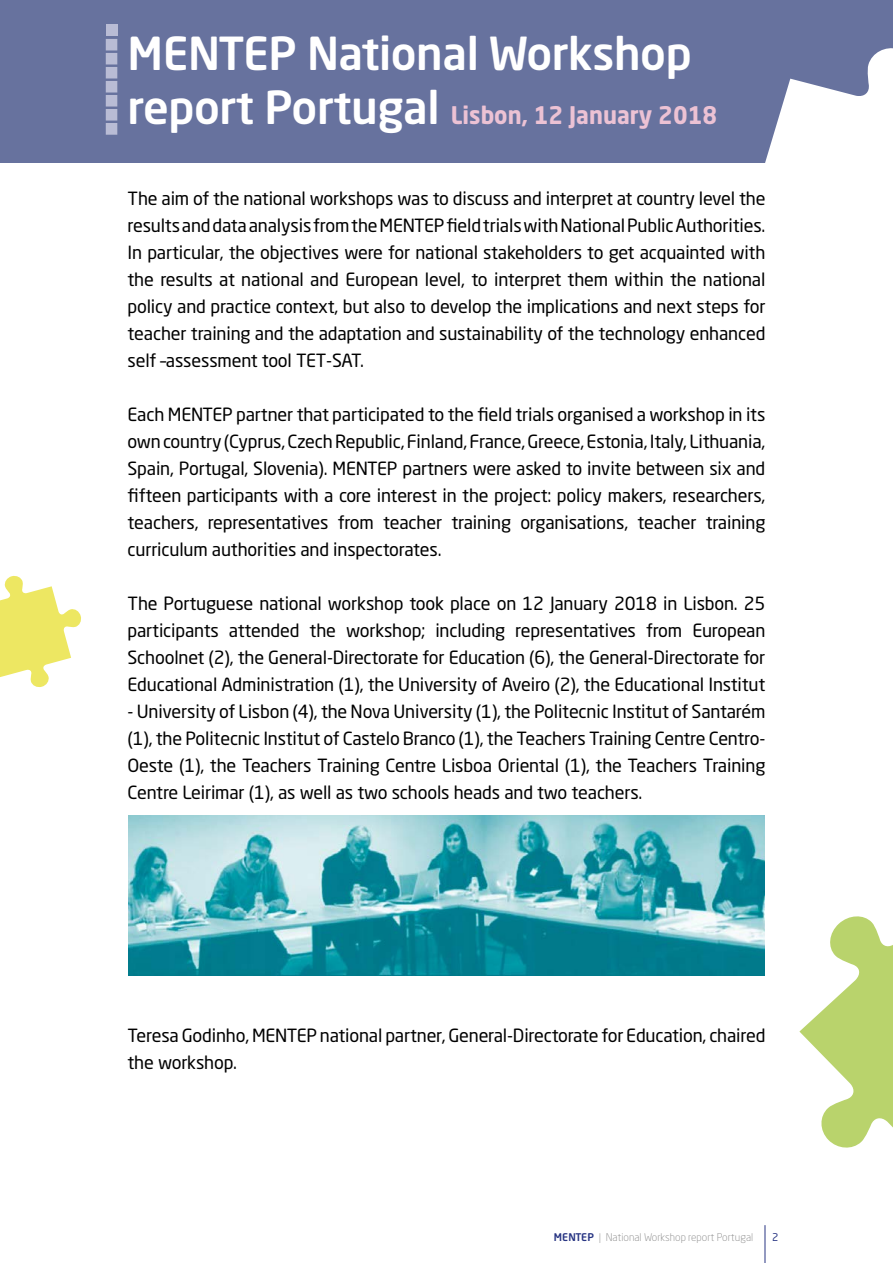
<style>
.page{position:relative;width:893px;height:1263px;background:#fff}
.page>*{position:absolute;margin:0;border:0;box-sizing:border-box;transform-origin:0 0}
.t1{font:500 45px "Neo Sans Std";letter-spacing:-.01em;color:#fff}
.t2{font:700 24px "Neo Sans Std";color:#ecc2d4;scale:.95 1}
.t3{font:18px/27px "Neo Sans Std";letter-spacing:-.01em;color:#000;text-align:justify}
.t4{font:300 10.5px "Neo Sans Std";color:#878787}
.t5{font:10.5px "Neo Sans Std";color:#283583}
.s1{font-weight:500;font-size:45px;color:#fff}
.s2{font-weight:500;color:#283583}
</style>
<div class="page">
<hr style="left:765px;top:1225px;width:1px;height:38px;background:#283583">
<div style="left:0;top:0;width:893px;height:162px;background:#67729e"></div>
<svg style="left:732px;top:48px;width:161px;height:115px"></svg>
<svg style="left:799px;top:916px;width:94px;height:232px"></svg>
<svg style="left:0;top:575px;width:81px;height:112px"></svg>
<svg style="left:106px;top:24px;width:11px;height:111px"></svg>
<img style="left:129px;top:815px;width:636px;height:160px">
<h1 class="t1" style="left:128px;top:25px;width:566px">MENTEP National Workshop</h1>
<h2 class="t2" style="left:128px;top:99px;width:622px"><span class="s1">report Portugal</span> Lisbon, 12 January 2018</h2>
<p class="t3" style="left:128px;top:184px;width:639px">The aim of the national workshops was to discuss and interpret at country level the results and data analysis from the MENTEP field trials with National Public Authorities.<br>In particular, the objectives were for national stakeholders to get acquainted with the results at national and European level, to interpret them within the national policy and practice context, but also to develop the implications and next steps for teacher training and the adaptation and sustainability of the technology enhanced self –assessment tool TET-SAT.</p>
<p class="t3" style="left:128px;top:400px;width:639px">Each MENTEP partner that participated to the field trials organised a workshop in its own country (Cyprus, Czech Republic, Finland, France, Greece, Estonia, Italy, Lithuania, Spain, Portugal, Slovenia). MENTEP partners were asked to invite between six and fifteen participants with a core interest in the project: policy makers, researchers, teachers, representatives from teacher training organisations, teacher training curriculum authorities and inspectorates.</p>
<p class="t3" style="left:128px;top:589px;width:639px">The Portuguese national workshop took place on 12 January 2018 in Lisbon. 25 participants attended the workshop; including representatives from European Schoolnet (2), the General-Directorate for Education (6), the General-Directorate for Educational Administration (1), the University of Aveiro (2), the Educational Institut</p>
<p class="t3" style="left:128px;top:697px;width:639px">- University of Lisbon (4), the Nova University (1), the Politecnic Institut of Santarém (1), the Politecnic Institut of Castelo Branco (1), the Teachers Training Centre Centro-Oeste (1), the Teachers Training Centre Lisboa Oriental (1), the Teachers Training Centre Leirimar (1), as well as two schools heads and two teachers.</p>
<p class="t3" style="left:128px;top:1021px;width:639px">Teresa Godinho, MENTEP national partner, General-Directorate for Education, chaired the workshop.</p>
<p class="t4" style="left:554px;top:1230px;width:201px"><span class="s2">MENTEP</span> | National Workshop report Portugal</p>
<p class="t5" style="left:772px;top:1230px;width:8px">2</p>
</div>
